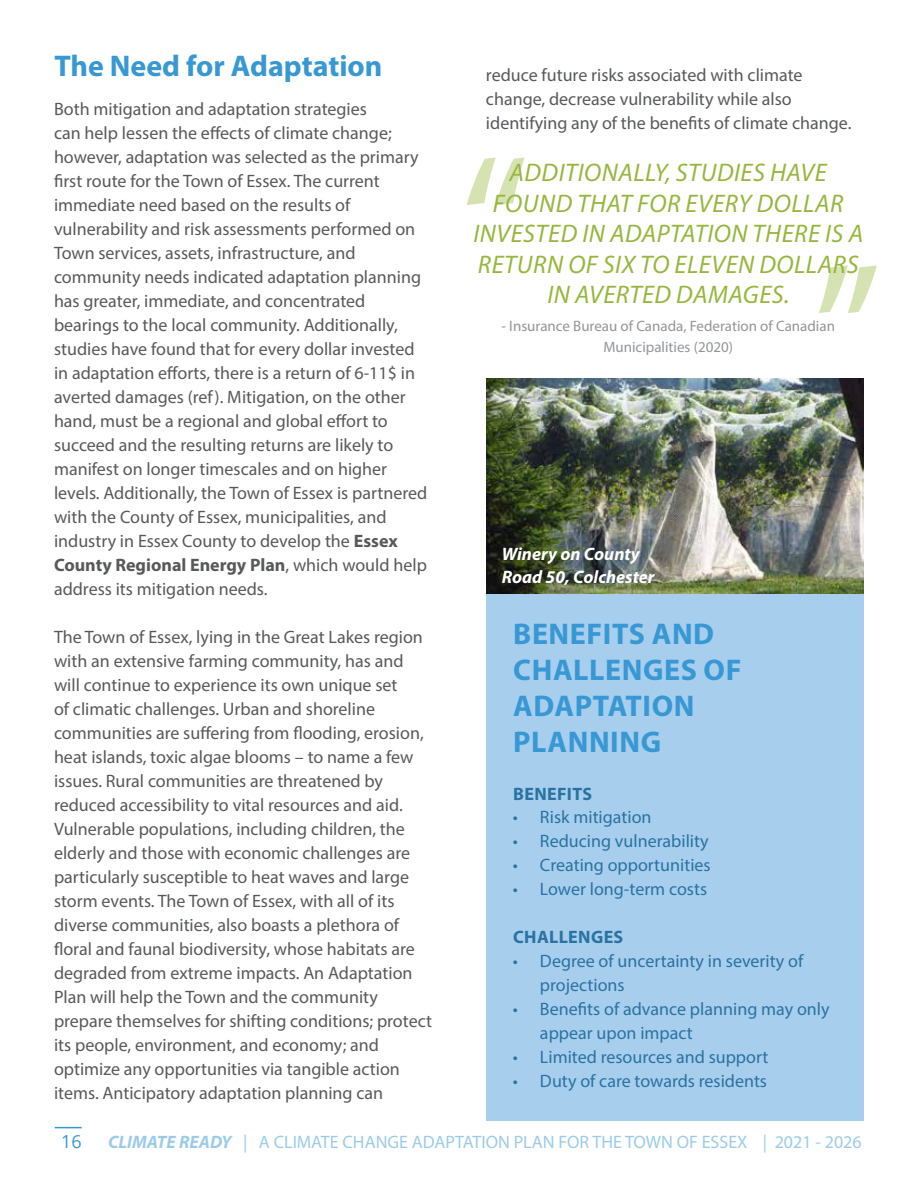
<style>
.page{position:relative;width:918px;height:1188px;background:#fff}
.page>*{position:absolute;margin:0;border:0;box-sizing:border-box;transform-origin:0 0}
.t1{font:700 30px/36px "Myriad Pro";letter-spacing:.02em;color:#3798d4}
.t2{font:700 30px "Myriad Pro";color:#3798d4}
.t3{font:italic 25.5px "Myriad Pro";letter-spacing:.02em;color:#97b63e}
.t4{font:18px/24px "Myriad Pro";color:#58595b}
.t5{font:18px/24px "Myriad Pro";color:#2a73a1}
.t6{font:18px "Myriad Pro";color:#3798d4}
.t7{font:italic 700 18px/22.5px "Myriad Pro";color:#fff}
.t8{font:700 18px "Myriad Pro";letter-spacing:.02em;color:#2a73a1}
.t9{font:18px "Open Sans";color:#3798d4}
.t10{font:15px/21px "Myriad Pro";color:#939598;text-align:center}
.s1{font-weight:700}
.s2{font-weight:700;font-style:italic}
</style>
<div class="page">
<svg style="left:55px;top:1127px;width:27px;height:1px"></svg>
<img style="left:486px;top:378px;width:378px;height:216px">
<svg style="left:467px;top:158px;width:58px;height:47px"></svg>
<svg style="left:819px;top:265px;width:58px;height:48px"></svg>
<div style="left:486px;top:594px;width:378px;height:526px;background:#a8ceed"></div>
<h1 class="t2" style="left:54px;top:46px;width:330px">The Need for Adaptation</h1>
<p class="t4" style="left:54px;top:96px;width:375px">Both mitigation and adaptation strategies<br>can help lessen the effects of climate change; however, adaptation was selected as the primary first route for the Town of Essex. The current immediate need based on the results of vulnerability and risk assessments performed on Town services, assets, infrastructure, and community needs indicated adaptation planning has greater, immediate, and concentrated bearings to the local community. Additionally, studies have found that for every dollar invested in adaptation efforts, there is a return of 6-11$ in averted damages (ref). Mitigation, on the other hand, must be a regional and global effort to succeed and the resulting returns are likely to manifest on longer timescales and on higher levels. Additionally, the Town of Essex is partnered with the County of Essex, municipalities, and industry in Essex County to develop the <span class="s1">Essex County Regional Energy Plan</span>, which would help address its mitigation needs.</p>
<p class="t4" style="left:54px;top:624px;width:379px">The Town of Essex, lying in the Great Lakes region with an extensive farming community, has and will continue to experience its own unique set<br>of climatic challenges. Urban and shoreline communities are suffering from flooding, erosion, heat islands, toxic algae blooms – to name a few issues. Rural communities are threatened by reduced accessibility to vital resources and aid.<br>Vulnerable populations, including children, the elderly and those with economic challenges are particularly susceptible to heat waves and large storm events. The Town of Essex, with all of its diverse communities, also boasts a plethora of floral and faunal biodiversity, whose habitats are degraded from extreme impacts. An Adaptation Plan will help the Town and the community prepare themselves for shifting conditions; protect its people, environment, and economy; and optimize any opportunities via tangible action items. Anticipatory adaptation planning can</p>
<p class="t4" style="left:486px;top:63px;width:367px">reduce future risks associated with climate change, decrease vulnerability while also identifying any of the benefits of climate change.</p>
<h2 class="t3" style="left:510px;top:157px;width:107px">ADDITIONALL</h2>
<h2 class="t3" style="left:655px;top:157px;width:173px">Y, STUDIES HAVE</h2>
<h2 class="t3" style="left:493px;top:187px;width:313px">FOUND THAT FOR EVER Y DOLLAR</h2>
<h2 class="t3" style="left:473px;top:218px;width:182px">IN VESTED IN ADAPTATI</h2>
<h2 class="t3" style="left:714px;top:218px;width:150px">ON THERE IS A</h2>
<h2 class="t3" style="left:478px;top:249px;width:16px">RETURN</h2>
<h2 class="t3" style="left:568px;top:249px;width:240px">OF SIX TO ELEVEN DOLLAR</h2>
<h2 class="t3" style="left:847px;top:249px;width:13px">S</h2>
<h2 class="t3" style="left:547px;top:279px;width:70px">IN AVERTE</h2>
<h2 class="t3" style="left:655px;top:279px;width:136px">D DAMAGES.</h2>
<p class="t10" style="left:502px;top:315px;width:335px">- Insurance Bureau of Canada, Federation of Canadian<br>Municipalities (2020)</p>
<p class="t7" style="left:502px;top:542px;width:154px">Winery on County<br>Road 50, Colchester</p>
<h1 class="t1" style="left:513px;top:614px;width:230px">Benefits and challenges of ada</h1>
<h1 class="t1" style="left:513px;top:686px;width:183px;text-indent:62px">ptation planning</h1>
<p class="t8" style="left:513px;top:782px;width:54px">BENEFITS</p>
<p class="t5" style="left:513px;top:805px;width:140px">• Risk mitigation</p>
<p class="t5" style="left:513px;top:829px;width:197px">• Reducing vulnerability</p>
<p class="t5" style="left:513px;top:853px;width:199px">• Creating opportunities</p>
<p class="t5" style="left:513px;top:877px;width:196px">• Lower long-term costs</p>
<p class="t8" style="left:513px;top:926px;width:110px">CHALLENGES</p>
<p class="t5" style="left:540px;top:949px;width:265px;text-indent:-27px">• Degree of uncertainty in severity of projections</p>
<p class="t5" style="left:540px;top:997px;width:291px;text-indent:-27px">• Benefits of advance planning may only appear upon impact</p>
<p class="t5" style="left:513px;top:1045px;width:257px">• Limited resources and support</p>
<p class="t5" style="left:513px;top:1069px;width:256px">• Duty of care towards residents</p>
<p class="t9" style="left:61px;top:1130px;width:22px">16</p>
<p class="t6" style="left:108px;top:1131px;width:755px"><span class="s2">CLIMATE READY</span> | A CLIMATE CHANGE ADAPTATION PLAN FOR THE TOWN OF ESSEX | 2021 - 2026</p>
</div>
